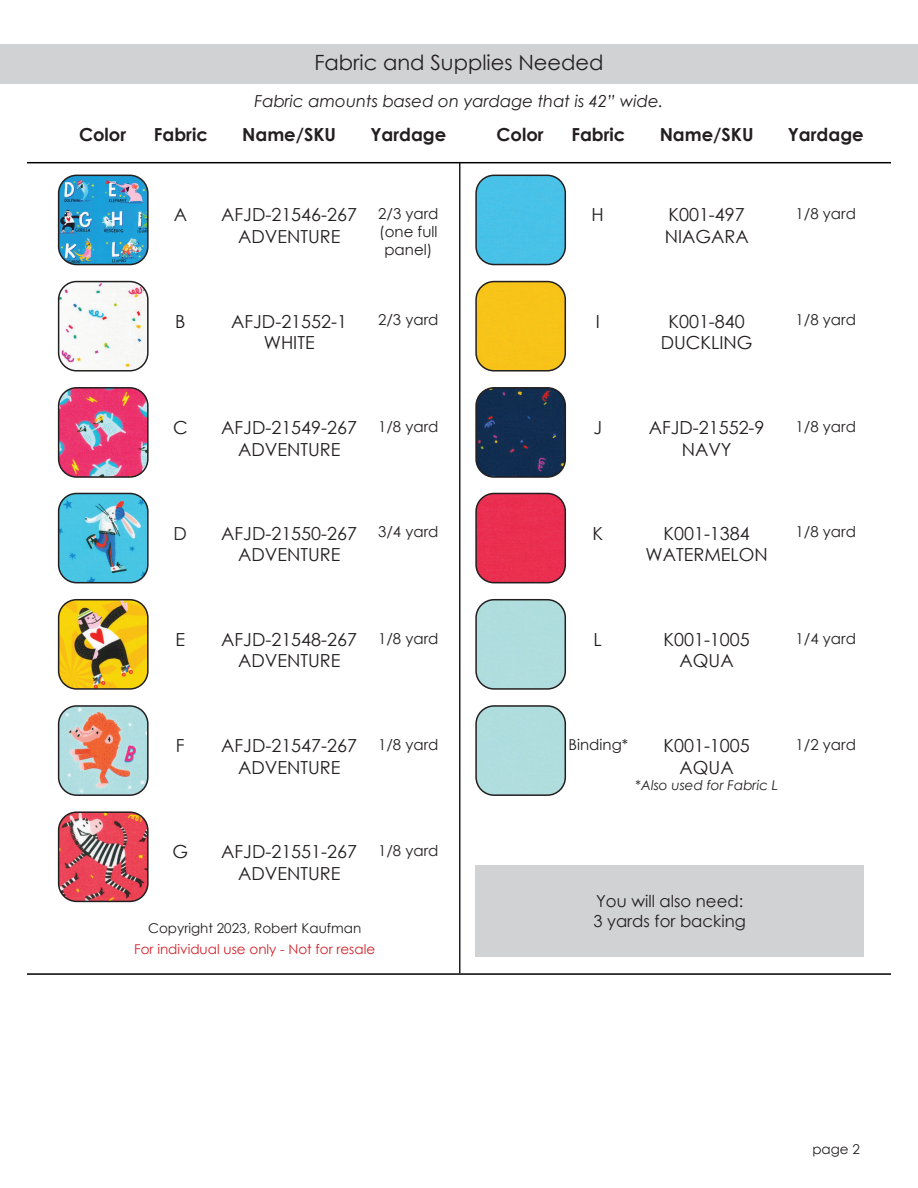
<style>
.page{position:relative;width:918px;height:1188px;background:#fff}
.page>*{position:absolute;margin:0;border:0;box-sizing:border-box;transform-origin:0 0}
.t1{font:21px "Century Gothic";color:#231f20}
.t2{font:18px/21.6px "Century Gothic";color:#231f20;text-align:center}
.t3{font:700 18px "Century Gothic";color:#231f20}
.t4{font:italic 16.5px "Century Gothic";color:#231f20}
.t5{font:16.5px/19.8px "Century Gothic";color:#231f20}
.t6{font:15px/18px "Century Gothic";color:#231f20;text-align:center}
.t7{font:13.5px "Century Gothic";color:#d1232a}
.t8{font:13.5px "Century Gothic";color:#231f20}
.t9{font:italic 13.5px "Century Gothic";color:#231f20}
</style>
<div class="page">
<div style="left:0;top:44px;width:918px;height:40px;background:#d1d2d4"></div>
<hr style="left:27px;top:162px;width:864px;height:1px;background:#000">
<hr style="left:27px;top:973px;width:864px;height:2px;background:#000">
<hr style="left:459px;top:163px;width:1px;height:810px;background:#231f20">
<img style="left:59px;top:175px;width:87px;height:90px">
<div style="left:58px;top:175px;width:91px;height:90px;border:2px solid #231f20;border-radius:18px"></div>
<div style="left:478px;top:175px;width:87px;height:90px;background:#48c2e8"></div>
<div style="left:475px;top:175px;width:91px;height:90px;border:2px solid #231f20;border-radius:18px"></div>
<img style="left:59px;top:282px;width:87px;height:87px">
<div style="left:58px;top:281px;width:91px;height:91px;border:2px solid #231f20;border-radius:18px"></div>
<div style="left:478px;top:282px;width:87px;height:87px;background:#f7c419"></div>
<div style="left:475px;top:281px;width:91px;height:91px;border:2px solid #231f20;border-radius:18px"></div>
<img style="left:59px;top:388px;width:87px;height:87px">
<div style="left:58px;top:387px;width:91px;height:91px;border:2px solid #231f20;border-radius:18px"></div>
<img style="left:59px;top:493px;width:87px;height:90px">
<div style="left:58px;top:493px;width:91px;height:90px;border:2px solid #231f20;border-radius:18px"></div>
<img style="left:59px;top:600px;width:87px;height:87px">
<div style="left:58px;top:599px;width:91px;height:91px;border:2px solid #231f20;border-radius:18px"></div>
<img style="left:59px;top:708px;width:87px;height:87px">
<div style="left:58px;top:705px;width:91px;height:91px;border:2px solid #231f20;border-radius:18px"></div>
<img style="left:59px;top:814px;width:87px;height:87px">
<div style="left:58px;top:811px;width:91px;height:91px;border:2px solid #231f20;border-radius:18px"></div>
<img style="left:478px;top:388px;width:87px;height:87px">
<div style="left:475px;top:387px;width:91px;height:91px;border:2px solid #231f20;border-radius:18px"></div>
<div style="left:478px;top:493px;width:87px;height:90px;background:#ea2f50"></div>
<div style="left:475px;top:493px;width:91px;height:90px;border:2px solid #231f20;border-radius:18px"></div>
<div style="left:478px;top:600px;width:87px;height:87px;background:#afddde"></div>
<div style="left:475px;top:599px;width:91px;height:91px;border:2px solid #231f20;border-radius:18px"></div>
<div style="left:478px;top:708px;width:87px;height:87px;background:#afddde"></div>
<div style="left:475px;top:705px;width:91px;height:91px;border:2px solid #231f20;border-radius:18px"></div>
<div style="left:475px;top:866px;width:389px;height:91px;background:#d1d2d4"></div>
<p class="t1" style="left:314px;top:47px;width:291px">Fabric and Supplies Needed</p>
<p class="t4" style="left:254px;top:90px;width:411px">Fabric amounts based on yardage that is 42” wide.</p>
<p class="t3" style="left:79px;top:121px;width:49px">Color</p>
<p class="t3" style="left:154px;top:121px;width:55px">Fabric</p>
<p class="t3" style="left:242px;top:121px;width:95px">Name/SKU</p>
<p class="t3" style="left:370px;top:121px;width:77px">Yardage</p>
<p class="t3" style="left:497px;top:121px;width:49px">Color</p>
<p class="t3" style="left:571px;top:121px;width:55px">Fabric</p>
<p class="t3" style="left:660px;top:121px;width:95px">Name/SKU</p>
<p class="t3" style="left:788px;top:121px;width:77px">Yardage</p>
<p class="t6" style="left:378px;top:205px;width:62px">2/3 yard (one full panel)</p>
<p class="t6" style="left:796px;top:205px;width:62px">1/8 yard</p>
<p class="t2" style="left:221px;top:204px;width:137px">AFJD-21546-267<br>ADVENTURE</p>
<p class="t2" style="left:665px;top:204px;width:85px;text-align:left">K001-497<br>NIAGARA</p>
<p class="t2" style="left:174px;top:204px;width:15px">A</p>
<p class="t2" style="left:592px;top:204px;width:14px">H</p>
<p class="t6" style="left:378px;top:311px;width:62px">2/3 yard</p>
<p class="t6" style="left:796px;top:311px;width:62px">1/8 yard</p>
<p class="t2" style="left:231px;top:310px;width:117px">AFJD-21552-1<br>WHITE</p>
<p class="t2" style="left:661px;top:310px;width:93px">K001-840<br>DUCKLING</p>
<p class="t2" style="left:175px;top:310px;width:12px">B</p>
<p class="t2" style="left:596px;top:310px;width:6px">I</p>
<p class="t2" style="left:173px;top:416px;width:16px">C</p>
<p class="t2" style="left:221px;top:416px;width:137px">AFJD-21549-267<br>ADVENTURE</p>
<p class="t6" style="left:378px;top:417px;width:62px">1/8 yard</p>
<p class="t2" style="left:593px;top:416px;width:10px">J</p>
<p class="t2" style="left:649px;top:416px;width:117px">AFJD-21552-9<br>NAVY</p>
<p class="t6" style="left:796px;top:417px;width:62px">1/8 yard</p>
<p class="t2" style="left:174px;top:522px;width:15px">D</p>
<p class="t2" style="left:221px;top:522px;width:137px">AFJD-21550-267<br>ADVENTURE</p>
<p class="t6" style="left:378px;top:523px;width:62px">3/4 yard</p>
<p class="t2" style="left:592px;top:522px;width:12px">K</p>
<p class="t2" style="left:646px;top:522px;width:124px">K001-1384<br>WATERMELON</p>
<p class="t6" style="left:796px;top:523px;width:62px">1/8 yard</p>
<p class="t2" style="left:176px;top:628px;width:11px">E</p>
<p class="t2" style="left:221px;top:628px;width:137px">AFJD-21548-267<br>ADVENTURE</p>
<p class="t6" style="left:378px;top:629px;width:62px">1/8 yard</p>
<p class="t2" style="left:594px;top:628px;width:10px">L</p>
<p class="t2" style="left:663px;top:628px;width:88px">K001-1005<br>AQUA</p>
<p class="t6" style="left:796px;top:629px;width:62px">1/4 yard</p>
<p class="t2" style="left:176px;top:735px;width:10px">F</p>
<p class="t2" style="left:221px;top:735px;width:137px">AFJD-21547-267<br>ADVENTURE</p>
<p class="t6" style="left:378px;top:735px;width:62px">1/8 yard</p>
<p class="t6" style="left:569px;top:735px;width:61px">Binding*</p>
<p class="t2" style="left:663px;top:735px;width:88px">K001-1005<br>AQUA</p>
<p class="t9" style="left:635px;top:776px;width:144px">*Also used for Fabric L</p>
<p class="t6" style="left:796px;top:735px;width:62px">1/2 yard</p>
<p class="t2" style="left:172px;top:841px;width:17px">G</p>
<p class="t2" style="left:221px;top:841px;width:137px">AFJD-21551-267<br>ADVENTURE</p>
<p class="t6" style="left:378px;top:841px;width:62px">1/8 yard</p>
<p class="t8" style="left:148px;top:919px;width:215px">Copyright 2023, Robert Kaufman</p>
<p class="t7" style="left:134px;top:940px;width:243px">For individual use only - Not for resale</p>
<p class="t5" style="left:593px;top:891px;width:154px">You will also need:<br>3 yards for backing</p>
<p class="t8" style="left:812px;top:1140px;width:49px">page 2</p>
</div>
